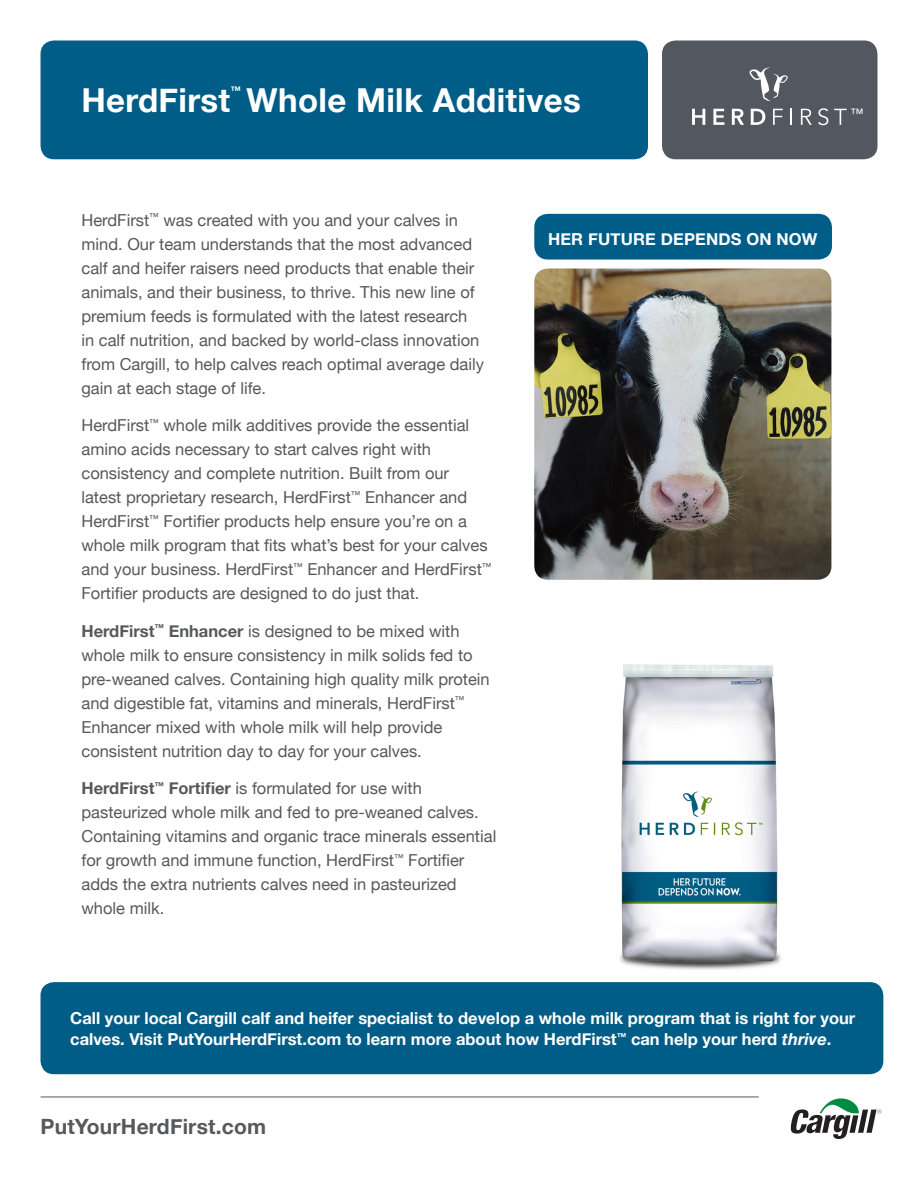
<style>
.page{position:relative;width:918px;height:1188px;background:#fff}
.page>*{position:absolute;margin:0;border:0;box-sizing:border-box;transform-origin:0 0}
.t1{font:700 33px "Helvetica Neue";letter-spacing:.01em;color:#fff}
.t2{font:700 21px "Helvetica Neue";letter-spacing:.01em;color:#57585a}
.t3{font:16.5px/24px "Helvetica Neue";color:#57585a}
.t4{font:700 16.5px/21px "Helvetica Neue";color:#fff}
.t5{font:13.05px "Helvetica Neue";color:#fff}
.t6{font:700 10.5px "Helvetica Neue";color:#fff}
.s1{font-weight:700}
.s2{font-style:italic}
</style>
<div class="page">
<div style="left:40px;top:982px;width:843px;height:92px;background:#005d87;border-radius:14px"></div>
<svg style="left:790px;top:1098px;width:92px;height:41px"></svg>
<hr style="left:40px;top:1097px;width:719px;height:1px;background:#535860">
<img style="left:534px;top:269px;width:297px;height:311px">
<div style="left:534px;top:214px;width:298px;height:46px;background:#005d87;border-radius:14px"></div>
<img style="left:620px;top:664px;width:161px;height:306px">
<div style="left:41px;top:40px;width:607px;height:119px;background:#005d87;border-radius:14px"></div>
<div style="left:662px;top:40px;width:215px;height:119px;background:#535860;border-radius:14px"></div>
<svg style="left:749px;top:67px;width:39px;height:34px"></svg>
<svg style="left:693px;top:109px;width:12px;height:16px"></svg>
<svg style="left:713px;top:109px;width:12px;height:16px"></svg>
<svg style="left:732px;top:109px;width:12px;height:16px"></svg>
<svg style="left:751px;top:109px;width:14px;height:16px"></svg>
<svg style="left:773px;top:109px;width:10px;height:16px"></svg>
<svg style="left:790px;top:109px;width:2px;height:16px"></svg>
<svg style="left:801px;top:109px;width:11px;height:16px"></svg>
<svg style="left:818px;top:108px;width:10px;height:17px"></svg>
<svg style="left:834px;top:109px;width:13px;height:16px"></svg>
<p class="t1" style="left:81px;top:75px;width:150px">HerdFirst</p>
<p class="t6" style="left:230px;top:82px;width:12px">™</p>
<p class="t1" style="left:247px;top:75px;width:336px">Whole Milk Additives</p>
<p class="t5" style="left:850px;top:104px;width:14px">™</p>
<p class="t3" style="left:81px;top:209px;width:404px">HerdFirst<sup>™</sup> was created with you and your calves in mind. Our team understands that the most advanced calf and heifer raisers need products that enable their animals, and their business, to thrive. This new line of premium feeds is formulated with the latest research in calf nutrition, and backed by world-class innovation from Cargill, to help calves reach optimal average daily gain at each stage of life.</p>
<p class="t3" style="left:81px;top:414px;width:411px">HerdFirst<sup>™</sup> whole milk additives provide the essential amino acids necessary to start calves right with consistency and complete nutrition. Built from our latest proprietary research, HerdFirst<sup>™</sup> Enhancer and HerdFirst<sup>™</sup> Fortifier products help ensure you’re on a whole milk program that fits what’s best for your calves and your business. HerdFirst<sup>™</sup> Enhancer and HerdFirst<sup>™ </sup>Fortifier products are designed to do just that.</p>
<p class="t3" style="left:81px;top:620px;width:410px"><span class="s1">HerdFirst</span><sup>™</sup> <span class="s1">Enhancer</span> is designed to be mixed with whole milk to ensure consistency in milk solids fed to pre-weaned calves. Containing high quality milk protein and digestible fat, vitamins and minerals, HerdFirst<sup>™ </sup>Enhancer mixed with whole milk will help provide consistent nutrition day to day for your calves.</p>
<p class="t3" style="left:81px;top:777px;width:416px"><span class="s1">HerdFirst</span><sup>™</sup> <span class="s1">Fortifier</span> is formulated for use with pasteurized whole milk and fed to pre-weaned calves.<br>Containing vitamins and organic trace minerals essential for growth and immune function, HerdFirst<sup>™</sup> Fortifier adds the extra nutrients calves need in pasteurized whole milk.</p>
<p class="t4" style="left:548px;top:229px;width:271px">HER FUTURE DEPENDS ON NOW</p>
<p class="t4" style="left:70px;top:1008px;width:787px">Call your local Cargill calf and heifer specialist to develop a whole milk program that is right for your calves. Visit PutYourHerdFirst.com to learn more about how HerdFirst<sup>™</sup> can help your herd <span class="s2">thrive</span>.</p>
<p class="t2" style="left:40px;top:1110px;width:227px">PutYourHerdFirst.com</p>
</div>
